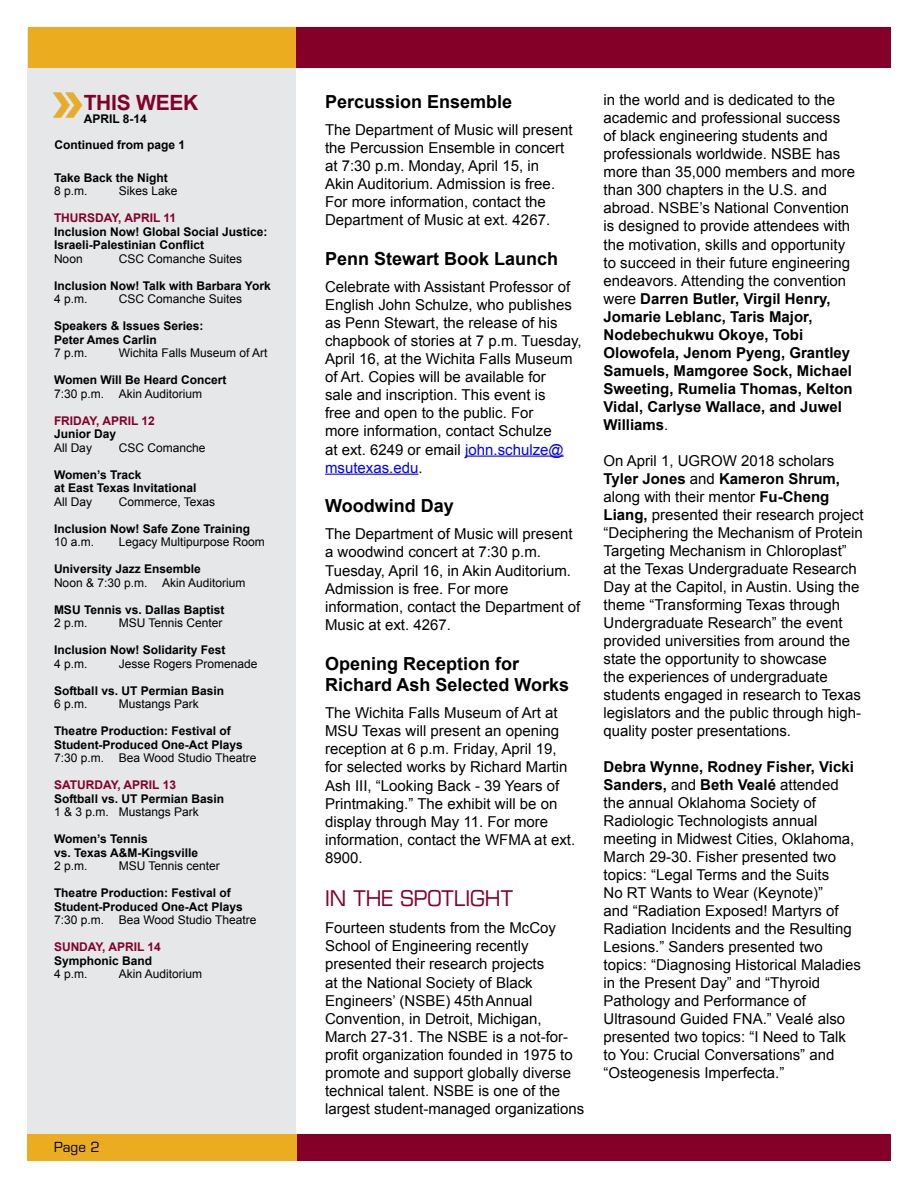
<style>
.page{position:relative;width:918px;height:1188px;background:#fff}
.page>*{position:absolute;margin:0;border:0;box-sizing:border-box;transform-origin:0 0}
.Category_hedder{font:21px "Eurostile";color:#840029}
.Category_hedder-2{font:700 21px "Arial";letter-spacing:-.01em;color:#840029}
.Headline{font:700 18px/21.6px "Arial";color:#000}
.Text{font:15px/18px "Arial";color:#000}
.t1{font:13.5px "Eurostile";color:#000}
.Calendar_event{font:700 12px/13.5px "Arial";color:#000}
.Calendar_event_locat{font:12px "Arial";color:#000}
.Calendar_date{font:700 12px "Arial";color:#840029}
.Category_hedder-3{font:700 12px "Arial";color:#000}
.s1{color:#00f}
.s2{font-weight:700}
</style>
<div class="page">
<div style="left:27px;top:29px;width:269px;height:1105px;background:#e6e7e8"></div>
<div style="left:291px;top:27px;width:600px;height:41px;background:#840029"></div>
<div style="left:28px;top:27px;width:267px;height:41px;background:#ebac20"></div>
<div style="left:291px;top:1134px;width:600px;height:27px;background:#840029"></div>
<div style="left:28px;top:1134px;width:269px;height:27px;background:#ebac20"></div>
<img style="left:53px;top:92px;width:30px;height:26px">
<hr style="left:465px;top:456px;width:99px;height:1px;background:#00f">
<hr style="left:325px;top:474px;width:93px;height:1px;background:#00f">
<p class="Category_hedder-2" style="left:84px;top:88px;width:116px">THIS WEEK</p>
<p class="Headline" style="left:325px;top:91px;width:189px">Percussion Ensemble</p>
<p class="Text" style="left:325px;top:121px;width:249px">The Department of Music will present the Percussion Ensemble in concert at 7:30 p.m. Monday, April 15, in<br>Akin Auditorium. Admission is free.<br>For more information, contact the Department of Music at ext. 4267.</p>
<p class="Headline" style="left:325px;top:248px;width:235px">Penn Stewart Book Launch</p>
<p class="Text" style="left:325px;top:278px;width:258px">Celebrate with Assistant Professor of English John Schulze, who publishes as Penn Stewart, the release of his chapbook of stories at 7 p.m. Tuesday, April 16, at the Wichita Falls Museum of Art. Copies will be available for<br>sale and inscription. This event is<br>free and open to the public. For<br>more information, contact Schulze<br>at ext. 6249 or email <span class="s1">john.schulze@ msutexas.edu</span>.</p>
<p class="Headline" style="left:325px;top:496px;width:130px">Woodwind Day</p>
<p class="Text" style="left:325px;top:525px;width:257px">The Department of Music will present a woodwind concert at 7:30 p.m.<br>Tuesday, April 16, in Akin Auditorium.<br>Admission is free. For more information, contact the Department of<br>Music at ext. 4267.</p>
<p class="Headline" style="left:325px;top:653px;width:246px">Opening Reception for<br>Richard Ash Selected Works</p>
<p class="Text" style="left:325px;top:704px;width:252px">The Wichita Falls Museum of Art at<br>MSU Texas will present an opening reception at 6 p.m. Friday, April 19, for selected works by Richard Martin<br>Ash III, “Looking Back - 39 Years of<br>Printmaking.” The exhibit will be on display through May 11. For more information, contact the WFMA at ext.<br>8900.</p>
<p class="Category_hedder" style="left:325px;top:886px;width:189px">IN THE SPOTLIGHT</p>
<p class="Text" style="left:325px;top:919px;width:261px">Fourteen students from the McCoy School of Engineering recently presented their research projects<br>at the National Society of Black Engineers’ (NSBE) 45thAnnual Convention, in Detroit, Michigan, March 27-31. The NSBE is a not-for&shy;profit organization founded in 1975 to promote and support globally diverse technical talent. NSBE is one of the largest student-managed organizations</p>
<p class="Category_hedder-3" style="left:84px;top:110px;width:65px">APRIL 8-14</p>
<p class="Calendar_event" style="left:55px;top:138px;width:132px">Continued from page 1</p>
<p class="Calendar_event" style="left:54px;top:171px;width:115px">Take Back the Night</p>
<p class="Calendar_event_locat" style="left:54px;top:183px;width:35px">8 p.m.</p>
<p class="Calendar_event_locat" style="left:119px;top:183px;width:60px">Sikes Lake</p>
<p class="Calendar_date" style="left:54px;top:210px;width:124px">THURSDAY, APRIL 11</p>
<p class="Calendar_event" style="left:54px;top:225px;width:215px">Inclusion Now! Global Social Justice:<br>Israeli-Palestinian Conflict</p>
<p class="Calendar_event_locat" style="left:54px;top:250px;width:30px">Noon</p>
<p class="Calendar_event_locat" style="left:119px;top:250px;width:125px">CSC Comanche Suites</p>
<p class="Calendar_event" style="left:54px;top:279px;width:218px">Inclusion Now! Talk with Barbara York</p>
<p class="Calendar_event_locat" style="left:54px;top:291px;width:35px">4 p.m.</p>
<p class="Calendar_event_locat" style="left:119px;top:291px;width:125px">CSC Comanche Suites</p>
<p class="Calendar_event" style="left:54px;top:319px;width:151px">Speakers &amp; Issues Series:<br>Peter Ames Carlin</p>
<p class="Calendar_event_locat" style="left:54px;top:345px;width:35px">7 p.m.</p>
<p class="Calendar_event_locat" style="left:119px;top:345px;width:150px">Wichita Falls Museum of Art</p>
<p class="Calendar_event" style="left:54px;top:373px;width:174px">Women Will Be Heard Concert</p>
<p class="Calendar_event_locat" style="left:54px;top:385px;width:150px">7:30 p.m. Akin Auditorium</p>
<p class="Calendar_date" style="left:54px;top:412px;width:102px">FRIDAY, APRIL 12</p>
<p class="Calendar_event" style="left:54px;top:427px;width:64px">Junior Day</p>
<p class="Calendar_event_locat" style="left:54px;top:439px;width:40px">All Day</p>
<p class="Calendar_event_locat" style="left:119px;top:439px;width:88px">CSC Comanche</p>
<p class="Calendar_event" style="left:54px;top:468px;width:144px">Women’s Track<br>at East Texas Invitational</p>
<p class="Calendar_event_locat" style="left:54px;top:493px;width:40px">All Day</p>
<p class="Calendar_event_locat" style="left:119px;top:493px;width:98px">Commerce, Texas</p>
<p class="Calendar_event" style="left:54px;top:522px;width:198px">Inclusion Now! Safe Zone Training</p>
<p class="Calendar_event_locat" style="left:54px;top:534px;width:42px">10 a.m.</p>
<p class="Calendar_event_locat" style="left:119px;top:534px;width:148px">Legacy Multipurpose Room</p>
<p class="Calendar_event" style="left:54px;top:562px;width:148px">University Jazz Ensemble</p>
<p class="Calendar_event_locat" style="left:54px;top:574px;width:193px">Noon &amp; 7:30 p.m. Akin Auditorium</p>
<p class="Calendar_event" style="left:54px;top:603px;width:172px">MSU Tennis vs. Dallas Baptist</p>
<p class="Calendar_event_locat" style="left:54px;top:615px;width:35px">2 p.m.</p>
<p class="Calendar_event_locat" style="left:119px;top:615px;width:105px">MSU Tennis Center</p>
<p class="Calendar_event" style="left:54px;top:643px;width:173px">Inclusion Now! Solidarity Fest</p>
<p class="Calendar_event_locat" style="left:54px;top:655px;width:35px">4 p.m.</p>
<p class="Calendar_event_locat" style="left:119px;top:655px;width:140px">Jesse Rogers Promenade</p>
<p class="Calendar_event" style="left:54px;top:684px;width:172px">Softball vs. UT Permian Basin</p>
<p class="Calendar_event_locat" style="left:54px;top:696px;width:35px">6 p.m.</p>
<p class="Calendar_event_locat" style="left:119px;top:696px;width:82px">Mustangs Park</p>
<p class="Calendar_event" style="left:54px;top:724px;width:190px">Theatre Production: Festival of<br>Student-Produced One-Act Plays</p>
<p class="Calendar_event_locat" style="left:54px;top:750px;width:204px">7:30 p.m. Bea Wood Studio Theatre</p>
<p class="Calendar_date" style="left:54px;top:777px;width:124px">SATURDAY, APRIL 13</p>
<p class="Calendar_event" style="left:54px;top:792px;width:172px">Softball vs. UT Permian Basin</p>
<p class="Calendar_event_locat" style="left:54px;top:804px;width:146px">1 &amp; 3 p.m. Mustangs Park</p>
<p class="Calendar_event" style="left:54px;top:832px;width:146px">Women’s Tennis<br>vs. Texas A&amp;M-Kingsville</p>
<p class="Calendar_event_locat" style="left:54px;top:858px;width:35px">2 p.m.</p>
<p class="Calendar_event_locat" style="left:119px;top:858px;width:103px">MSU Tennis center</p>
<p class="Calendar_event" style="left:54px;top:886px;width:190px">Theatre Production: Festival of<br>Student-Produced One-Act Plays</p>
<p class="Calendar_event_locat" style="left:54px;top:912px;width:204px">7:30 p.m. Bea Wood Studio Theatre</p>
<p class="Calendar_date" style="left:54px;top:939px;width:108px">SUNDAY, APRIL 14</p>
<p class="Calendar_event" style="left:54px;top:954px;width:100px">Symphonic Band</p>
<p class="Calendar_event_locat" style="left:54px;top:966px;width:35px">4 p.m.</p>
<p class="Calendar_event_locat" style="left:119px;top:966px;width:85px">Akin Auditorium</p>
<p class="t1" style="left:54px;top:1139px;width:47px">Page 2</p>
<p class="Text" style="left:604px;top:91px;width:253px">in the world and is dedicated to the academic and professional success of black engineering students and professionals worldwide. NSBE has more than 35,000 members and more than 300 chapters in the U.S. and abroad. NSBE’s National Convention is designed to provide attendees with the motivation, skills and opportunity to succeed in their future engineering endeavors. Attending the convention were <span class="s2">Darren Butler, Virgil Henry, Jomarie Leblanc, Taris Major, Nodebechukwu Okoye, Tobi Olowofela, Jenom Pyeng, Grantley Samuels, Mamgoree Sock, Michael Sweeting, Rumelia Thomas, Kelton Vidal, Carlyse Wallace, and Juwel Williams</span>.</p>
<p class="Text" style="left:604px;top:452px;width:262px">On April 1, UGROW 2018 scholars <span class="s2">Tyler Jones</span> and <span class="s2">Kameron Shrum, </span>along with their mentor <span class="s2">Fu-Cheng Liang,</span> presented their research project “Deciphering the Mechanism of Protein Targeting Mechanism in Chloroplast”<br>at the Texas Undergraduate Research Day at the Capitol, in Austin. Using the theme “Transforming Texas through Undergraduate Research” the event provided universities from around the state the opportunity to showcase<br>the experiences of undergraduate students engaged in research to Texas legislators and the public through high&shy;quality poster presentations.</p>
<p class="Text" style="left:604px;top:758px;width:259px"><span class="s2">Debra Wynne, Rodney Fisher, Vicki Sanders,</span> and <span class="s2">Beth Vealé</span> attended the annual Oklahoma Society of Radiologic Technologists annual meeting in Midwest Cities, Oklahoma, March 29-30. Fisher presented two topics: “Legal Terms and the Suits<br>No RT Wants to Wear (Keynote)”<br>and “Radiation Exposed! Martyrs of Radiation Incidents and the Resulting Lesions.” Sanders presented two topics: “Diagnosing Historical Maladies in the Present Day” and “Thyroid Pathology and Performance of Ultrasound Guided FNA.” Vealé also presented two topics: “I Need to Talk to You: Crucial Conversations” and “Osteogenesis Imperfecta.”</p>
</div>
